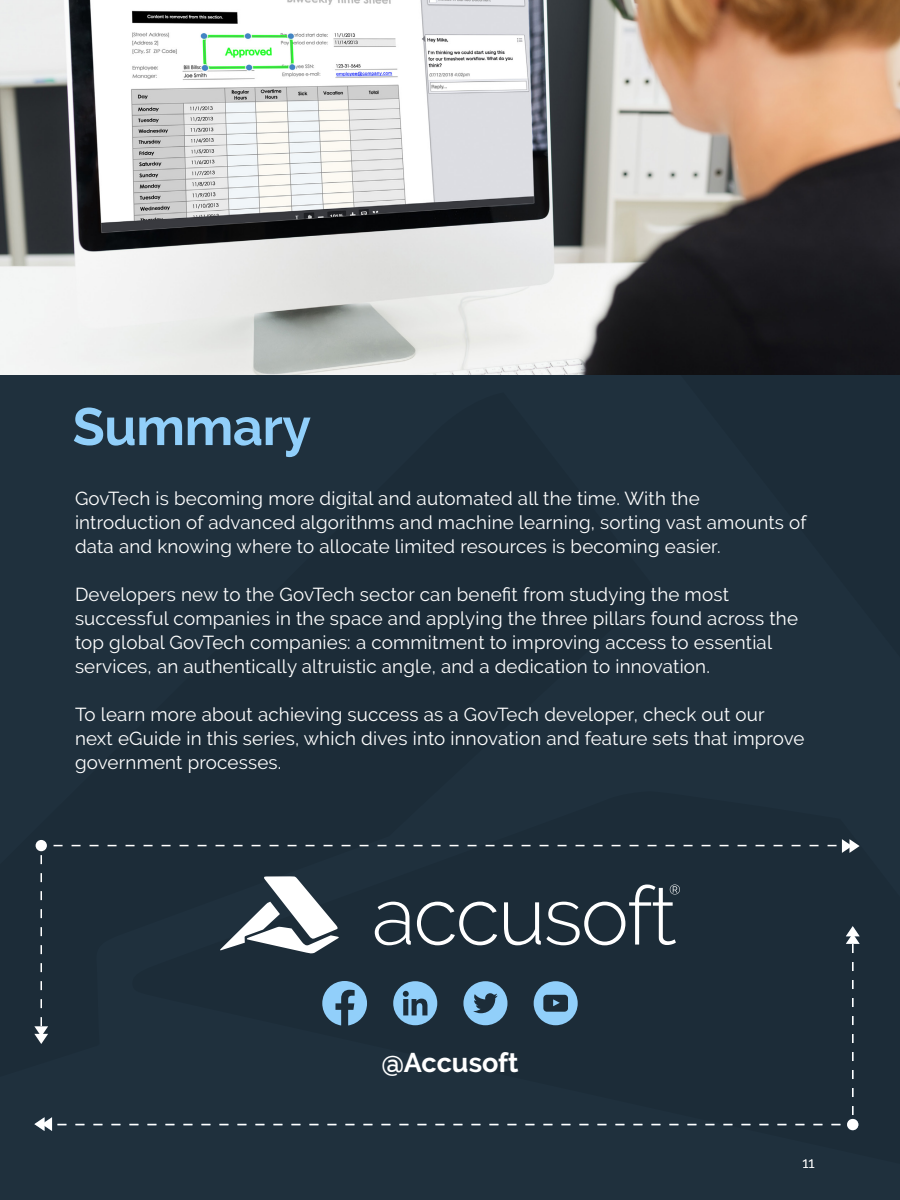
<style>
.page{position:relative;width:900px;height:1200px;background:#fff}
.page>*{position:absolute;margin:0;border:0;box-sizing:border-box;transform-origin:0 0}
.t1{font:700 52.5px "Raleway";letter-spacing:-.01em;color:#91cffa}
.t2{font:700 27px "Raleway";color:#fff}
.t3{font:18.75px/24px "Raleway";letter-spacing:.01em;color:#fff}
.t4{font:300 15px "Raleway";color:#fff}
</style>
<div class="page">
<div style="left:397px;top:375px;width:503px;height:416px;background:#1f303d"></div>
<div style="left:131px;top:791px;width:769px;height:409px;background:#1c2c38"></div>
<div style="left:0;top:392px;width:654px;height:777px;background:#1f303d"></div>
<svg style="left:34px;top:1117px;width:32px;height:14px"></svg>
<svg style="left:846px;top:926px;width:14px;height:27px"></svg>
<div style="left:847px;top:1119px;width:11px;height:11px;background:#fff;border-radius:50%"></div>
<svg style="left:375px;top:902px;width:36px;height:43px"></svg>
<svg style="left:417px;top:902px;width:80px;height:43px"></svg>
<svg style="left:504px;top:885px;width:176px;height:60px;background:#46535d"></svg>
<svg style="left:220px;top:876px;width:119px;height:78px"></svg>
<svg style="left:322px;top:981px;width:45px;height:44px;background:#6390af"></svg>
<svg style="left:463px;top:981px;width:44px;height:44px;background:#6592b2"></svg>
<svg style="left:393px;top:981px;width:44px;height:44px;background:#6592b1"></svg>
<svg style="left:828px;top:839px;width:32px;height:14px"></svg>
<svg style="left:34px;top:1017px;width:14px;height:27px"></svg>
<div style="left:36px;top:840px;width:11px;height:11px;background:#fff;border-radius:50%"></div>
<img style="left:0;top:0;width:900px;height:375px">
<svg style="left:534px;top:981px;width:44px;height:44px;background:#608ba9"></svg>
<p class="t1" style="left:73px;top:397px;width:240px">Summary</p>
<p class="t3" style="left:75px;top:486px;width:733px">GovTech is becoming more digital and automated all the time. With the introduction of advanced algorithms and machine learning, sorting vast amounts of data and knowing where to allocate limited resources is becoming easier.</p>
<p class="t3" style="left:75px;top:582px;width:725px">Developers new to the GovTech sector can benefit from studying the most successful companies in the space and applying the three pillars found across the top global GovTech companies: a commitment to improving access to essential services, an authentically altruistic angle, and a dedication to innovation.</p>
<p class="t3" style="left:75px;top:702px;width:731px">To learn more about achieving success as a GovTech developer, check out our next eGuide in this series, which dives into innovation and feature sets that improve government processes.</p>
<p class="t2" style="left:381px;top:1047px;width:139px">@Accusoft</p>
<p class="t4" style="left:802px;top:1154px;width:14px">11</p>
</div>
